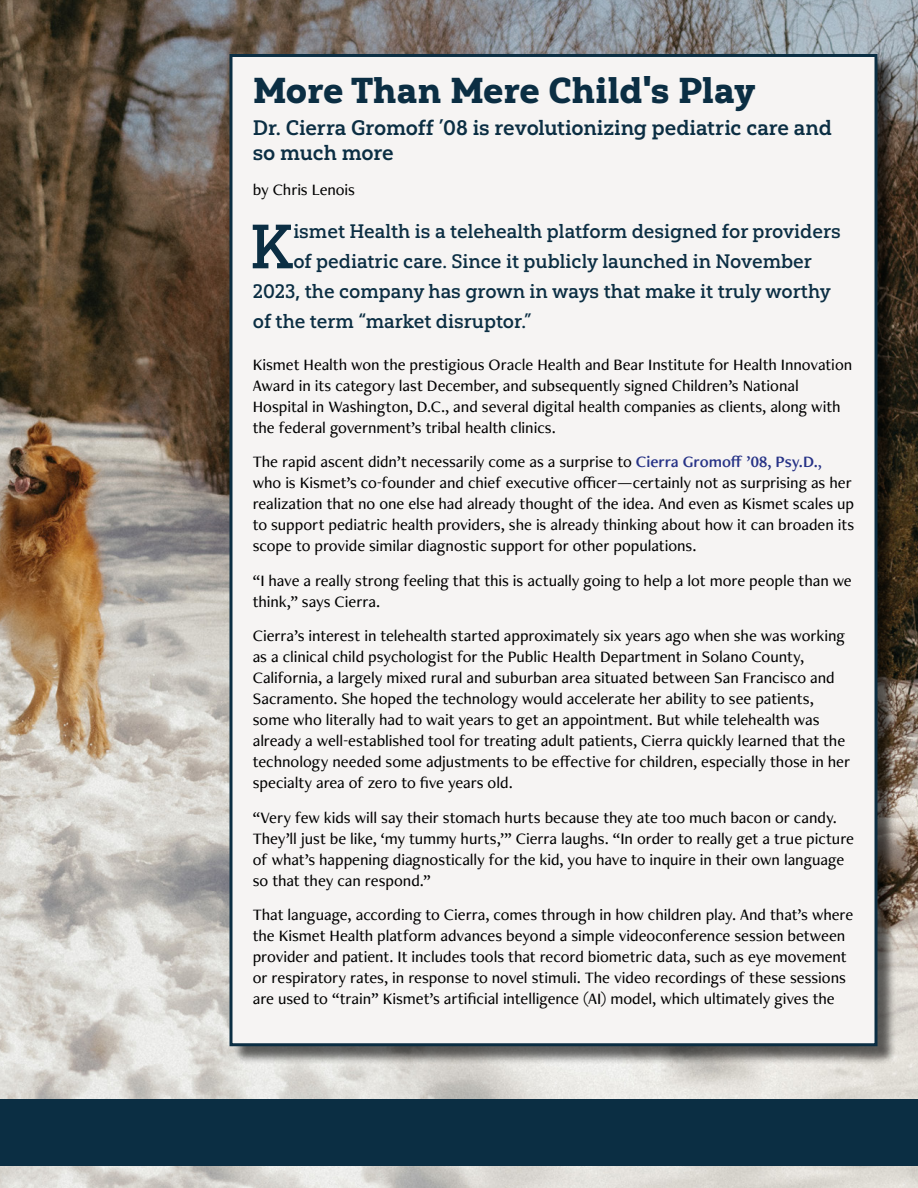
<style>
.page{position:relative;width:918px;height:1188px;background:#fff}
.page>*{position:absolute;margin:0;border:0;box-sizing:border-box;transform-origin:0 0}
.content_first{font:62.4px "Yorkten Slab Nor Med";color:#0b2e43}
.Headline_Lead{font:36px "Yorkten Slab Nor Bla";color:#0b2e43}
.Lead_subhead_01{font:21px/25.2px "Yorkten Slab Nor Dem";letter-spacing:-.005em;color:#0b2e43}
.content_first-2{font:19.5px "Yorkten Slab Nor Med";color:#0b2e43}
.content{font:500 16.5px/21px "Freight Neo Pro";letter-spacing:-.005em;color:#000}
.Lead_subhead_01-2{font:500 16.5px "Freight Neo Pro";letter-spacing:-.005em;color:#000}
.s1{font-family:"Freight Neo Pro Semi";font-weight:400;color:#263286}
.s2{color:#263286}
</style>
<div class="page">
<img style="left:0;top:0;width:918px;height:1188px">
<div style="left:0;top:1099px;width:918px;height:67px;background:#0b2e43"></div>
<div style="left:232px;top:57px;width:664px;height:1008px;background:#000;opacity:.6"></div>
<div style="left:228px;top:52px;width:651px;height:996px;background:#f6f4f3"></div>
<p class="Headline_Lead" style="left:253px;top:68px;width:504px">More Than Mere Child's Play</p>
<p class="Lead_subhead_01" style="left:253px;top:115px;width:581px">Dr. Cierra Gromoff ’08 is revolutionizing pediatric care and so much more</p>
<p class="Lead_subhead_01-2" style="left:253px;top:178px;width:104px">by Chris Lenois</p>
<p class="content_first" style="left:250px;top:209px;width:45px">K</p>
<p class="content_first-2" style="left:293px;top:220px;width:549px">ismet Health is a telehealth platform designed for providers</p>
<p class="content_first-2" style="left:293px;top:250px;width:520px">of pediatric care. Since it publicly launched in November</p>
<p class="content_first-2" style="left:253px;top:280px;width:580px">2023, the company has grown in ways that make it truly worthy</p>
<p class="content_first-2" style="left:253px;top:310px;width:280px">of the term “market disruptor.”</p>
<p class="content" style="left:253px;top:353px;width:601px">Kismet Health won the prestigious Oracle Health and Bear Institute for Health Innovation Award in its category last December, and subsequently signed Children’s National Hospital in Washington, D.C., and several digital health companies as clients, along with the federal government’s tribal health clinics.</p>
<p class="content" style="left:253px;top:451px;width:603px">The rapid ascent didn’t necessarily come as a surprise to <span class="s1">Cierra Gromoff ’08, Psy.D.</span><span class="s2">, </span>who is Kismet’s co-founder and chief executive officer—certainly not as surprising as her realization that no one else had already thought of the idea. And even as Kismet scales up to support pediatric health providers, she is already thinking about how it can broaden its scope to provide similar diagnostic support for other populations.</p>
<p class="content" style="left:253px;top:569px;width:601px">“I have a really strong feeling that this is actually going to help a lot more people than we think,” says Cierra.</p>
<p class="content" style="left:253px;top:625px;width:599px">Cierra’s interest in telehealth started approximately six years ago when she was working as a clinical child psychologist for the Public Health Department in Solano County, California, a largely mixed rural and suburban area situated between San Francisco and Sacramento. She hoped the technology would accelerate her ability to see patients, some who literally had to wait years to get an appointment. But while telehealth was already a well-established tool for treating adult patients, Cierra quickly learned that the technology needed some adjustments to be effective for children, especially those in her specialty area of zero to five years old.</p>
<p class="content" style="left:253px;top:806px;width:603px">“Very few kids will say their stomach hurts because they ate too much bacon or candy.<br>They’ll just be like, ‘my tummy hurts,’” Cierra laughs. “In order to really get a true picture of what’s happening diagnostically for the kid, you have to inquire in their own language so that they can respond.”</p>
<p class="content" style="left:253px;top:904px;width:602px">That language, according to Cierra, comes through in how children play. And that’s where the Kismet Health platform advances beyond a simple videoconference session between provider and patient. It includes tools that record biometric data, such as eye movement or respiratory rates, in response to novel stimuli. The video recordings of these sessions are used to “train” Kismet’s artificial intelligence (AI) model, which ultimately gives the</p>
</div>
